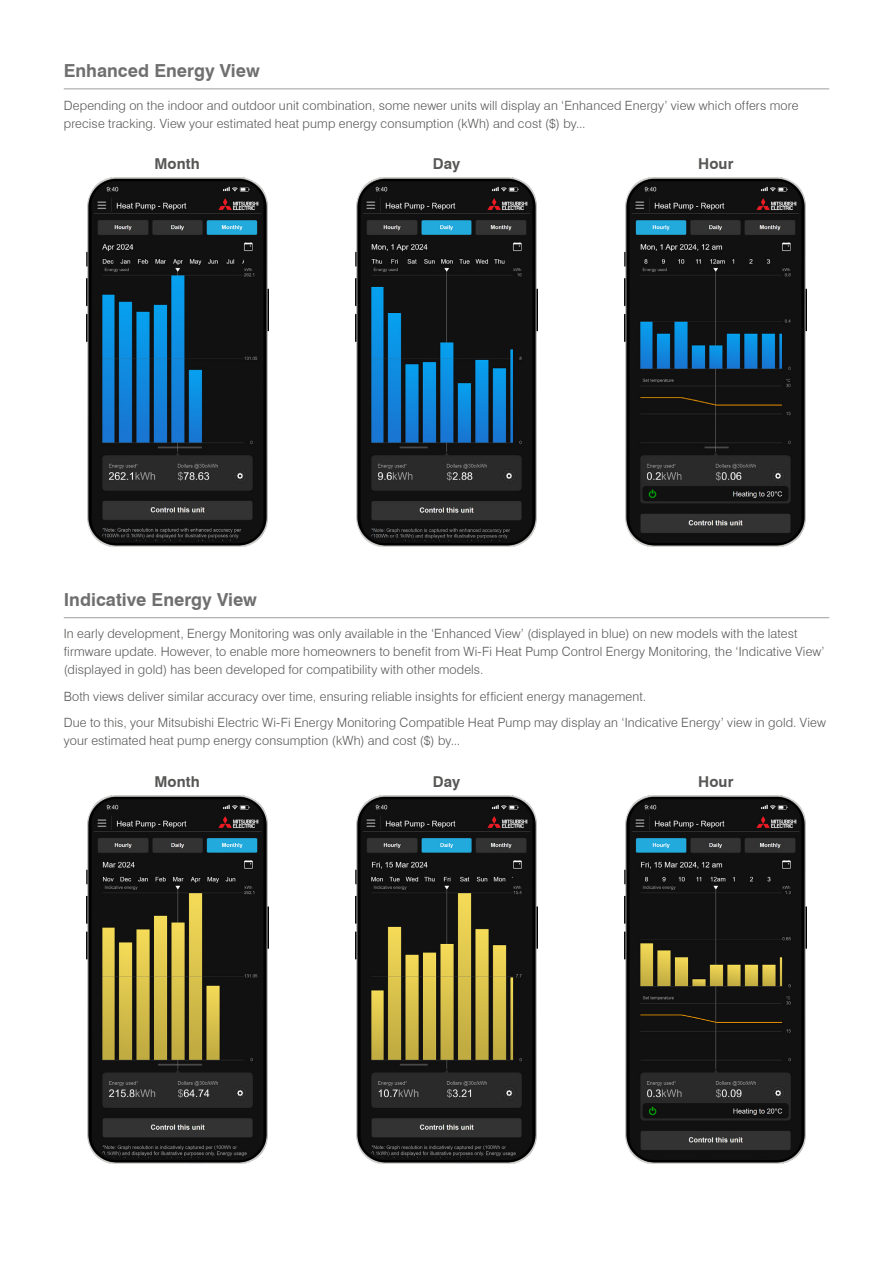
<style>
.page{position:relative;width:893px;height:1263px;background:#fff}
.page>*{position:absolute;margin:0;border:0;box-sizing:border-box;transform-origin:0 0}
.t1{font:700 18px "Swiss 721 BT";color:#706f6f}
.t2{font:700 15px "Swiss 721 BT";letter-spacing:.01em;color:#575756}
.t3{font:300 12.75px/18px "Swiss 721 BT";letter-spacing:.01em;color:#575756}
</style>
<div class="page">
<img style="left:86px;top:178px;width:182px;height:368px">
<img style="left:86px;top:796px;width:182px;height:368px">
<img style="left:355px;top:796px;width:183px;height:368px">
<img style="left:625px;top:796px;width:182px;height:368px">
<hr style="left:64px;top:617px;width:765px;height:1px;background:#9d9d9c">
<hr style="left:64px;top:88px;width:765px;height:1px;background:#9d9d9c">
<img style="left:355px;top:178px;width:183px;height:368px">
<img style="left:625px;top:178px;width:182px;height:368px">
<h1 class="t1" style="left:64px;top:60px;width:198px">Enhanced Energy View</h1>
<p class="t3" style="left:64px;top:96px;width:736px">Depending on the indoor and outdoor unit combination, some newer units will display an ‘Enhanced Energy’ view which offers more precise tracking. View your estimated heat pump energy consumption (kWh) and cost ($) by...</p>
<p class="t2" style="left:154px;top:154px;width:47px">Month</p>
<p class="t2" style="left:433px;top:154px;width:29px">Day</p>
<p class="t2" style="left:698px;top:154px;width:37px">Hour</p>
<h1 class="t1" style="left:64px;top:589px;width:195px">Indicative Energy View</h1>
<p class="t3" style="left:64px;top:625px;width:762px">In early development, Energy Monitoring was only available in the ‘Enhanced View’ (displayed in blue) on new models with the latest firmware update. However, to enable more homeowners to benefit from Wi-Fi Heat Pump Control Energy Monitoring, the ‘Indicative View’ (displayed in gold) has been developed for compatibility with other models.</p>
<p class="t3" style="left:64px;top:683px;width:764px;line-height:26.5px">Both views deliver similar accuracy over time, ensuring reliable insights for efficient energy management.<br>Due to this, your Mitsubishi Electric Wi-Fi Energy Monitoring Compatible Heat Pump may display an ‘Indicative Energy’ view in gold. View</p>
<p class="t3" style="left:64px;top:732px;width:398px">your estimated heat pump energy consumption (kWh) and cost ($) by...</p>
<p class="t2" style="left:154px;top:772px;width:47px">Month</p>
<p class="t2" style="left:433px;top:772px;width:29px">Day</p>
<p class="t2" style="left:698px;top:772px;width:37px">Hour</p>
</div>
